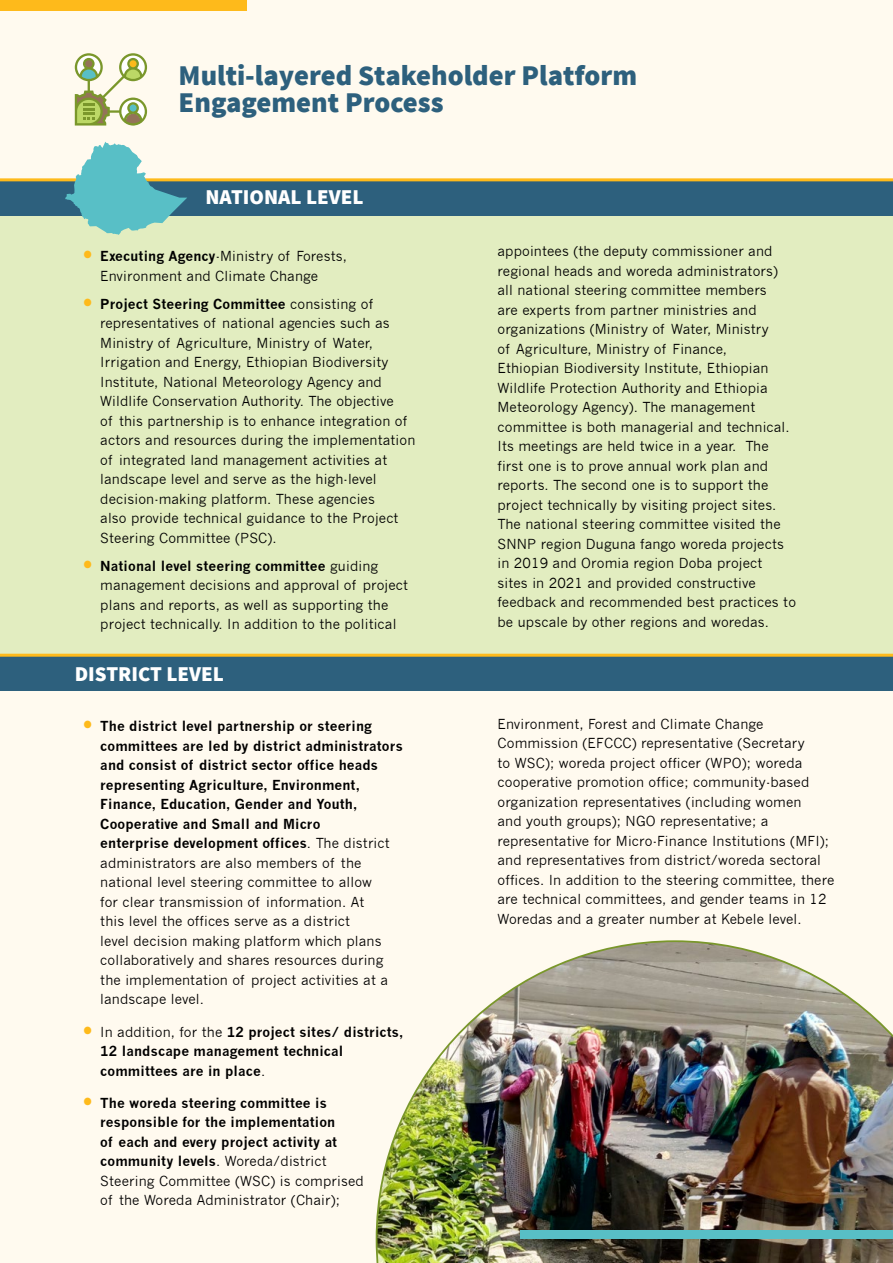
<style>
.page{position:relative;width:893px;height:1263px;background:#fffaef}
.page>*{position:absolute;margin:0;border:0;box-sizing:border-box;transform-origin:0 0}
.t1{font:900 28.5px/27px "Equilibrium";color:#2d607d}
.t2{font:900 21px "Equilibrium";color:#fff}
.t3{font:13.5px/19.5px "News Gothic";letter-spacing:.01em;color:#000}
.t4{font:700 13.5px/19.5px "News Gothic";letter-spacing:.01em;color:#000}
.s1{font-family:"Equilibrium";font-weight:900;font-size:25.5px;color:#feba1b}
.s2{font-weight:700}
.s3{font-weight:400}
</style>
<div class="page">
<div style="left:0;top:0;width:247px;height:11px;background:#feba1b"></div>
<div style="left:0;top:215px;width:893px;height:439px;background:#e2edc0"></div>
<img style="left:376px;top:940px;width:517px;height:323px">
<div style="left:0;top:181px;width:893px;height:34px;background:#2d607d"></div>
<div style="left:0;top:657px;width:893px;height:34px;background:#2d607d"></div>
<hr style="left:0;top:654px;width:893px;height:3px;background:#feba1b">
<hr style="left:0;top:178px;width:893px;height:3px;background:#feba1b">
<div style="left:520px;top:1230px;width:373px;height:9px;background:#58bfc6"></div>
<svg style="left:75px;top:53px;width:72px;height:73px"></svg>
<svg style="left:65px;top:142px;width:122px;height:93px"></svg>
<h1 class="t1" style="left:179px;top:63px;width:460px">Multi-layered Stakeholder Platform<br>Engagement Process</h1>
<h2 class="t2" style="left:206px;top:183px;width:160px">NATIONAL LEVEL</h2>
<p class="t3" style="left:100px;top:247px;width:248px;text-indent:-17px"><span class="s1">•</span> <span class="s2">Executing Agency</span>-Ministry of Forests,<br>Environment and Climate Change</p>
<p class="t3" style="left:100px;top:294px;width:317px;text-indent:-17px"><span class="s1">•</span> <span class="s2">Project Steering Committee</span> consisting of representatives of national agencies such as Ministry of Agriculture, Ministry of Water, Irrigation and Energy, Ethiopian Biodiversity Institute, National Meteorology Agency and Wildlife Conservation Authority. The objective<br>of this partnership is to enhance integration of actors and resources during the implementation of integrated land management activities at landscape level and serve as the high-level decision-making platform. These agencies<br>also provide technical guidance to the Project Steering Committee (PSC).</p>
<p class="t3" style="left:100px;top:556px;width:309px;text-indent:-17px"><span class="s1">•</span> <span class="s2">National level steering committee</span> guiding management decisions and approval of project plans and reports, as well as supporting the project technically. In addition to the political</p>
<h2 class="t2" style="left:75px;top:660px;width:151px">DISTRICT LEVEL</h2>
<p class="t3" style="left:100px;top:717px;width:304px;text-indent:-17px"><span class="s1">•</span> <span class="s2">The district level partnership or steering committees are led by district administrators and consist of district sector office heads representing Agriculture, Environment, Finance, Education, Gender and Youth, Cooperative and Small and Micro<br>enterprise development offices</span>. The district administrators are also members of the national level steering committee to allow<br>for clear transmission of information. At<br>this level the offices serve as a district<br>level decision making platform which plans collaboratively and shares resources during the implementation of project activities at a landscape level.</p>
<p class="t4" style="left:100px;top:1022px;width:305px;text-indent:-17px"><span class="s1">•</span> <span class="s3">In addition, for the</span> 12 project sites/ districts,<br>12 landscape management technical committees are in place<span class="s3">.</span></p>
<p class="t4" style="left:100px;top:1093px;width:265px;text-indent:-17px"><span class="s1">•</span> The woreda steering committee is responsible for the implementation<br>of each and every project activity at community levels<span class="s3">. Woreda/district Steering Committee (WSC) is comprised of the Woreda Administrator (Chair);</span></p>
<p class="t3" style="left:497px;top:242px;width:300px">appointees (the deputy commissioner and regional heads and woreda administrators) all national steering committee members<br>are experts from partner ministries and organizations (Ministry of Water, Ministry<br>of Agriculture, Ministry of Finance,<br>Ethiopian Biodiversity Institute, Ethiopian Wildlife Protection Authority and Ethiopia Meteorology Agency). The management committee is both managerial and technical.<br>Its meetings are held twice in a year. The first one is to prove annual work plan and reports. The second one is to support the project technically by visiting project sites.<br>The national steering committee visited the SNNP region Duguna fango woreda projects in 2019 and Oromia region Doba project sites in 2021 and provided constructive feedback and recommended best practices to be upscale by other regions and woredas.</p>
<p class="t3" style="left:497px;top:714px;width:338px">Environment, Forest and Climate Change Commission (EFCCC) representative (Secretary<br>to WSC); woreda project officer (WPO); woreda cooperative promotion office; community-based organization representatives (including women<br>and youth groups); NGO representative; a representative for Micro-Finance Institutions (MFI); and representatives from district/woreda sectoral offices. In addition to the steering committee, there are technical committees, and gender teams in 12<br>Woredas and a greater number at Kebele level.</p>
</div>
